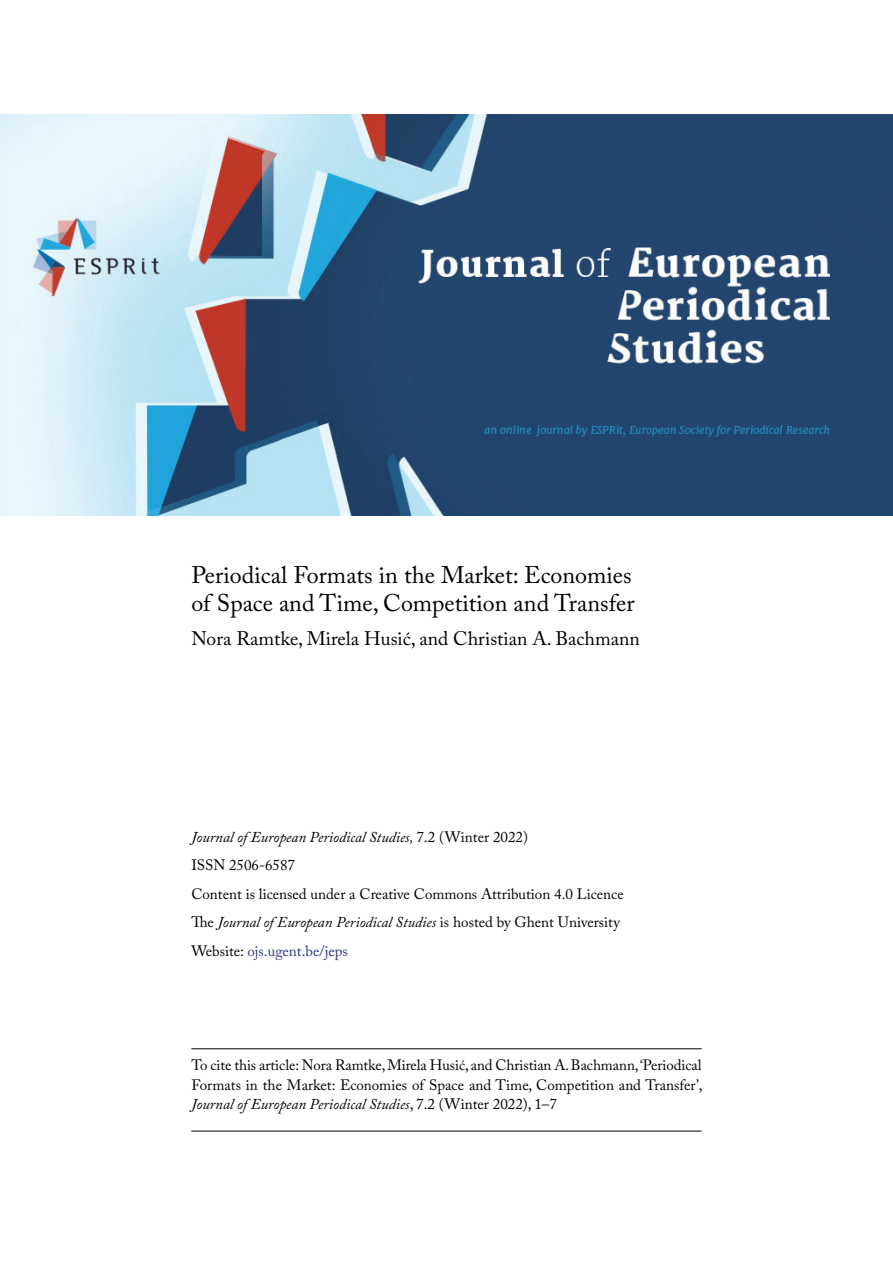
<style>
.page{position:relative;width:893px;height:1263px;background:#fff}
.page>*{position:absolute;margin:0;border:0;box-sizing:border-box;transform-origin:0 0}
.t1{font:24px/27.6px "Adobe Caslon Pro";color:#000}
.t2{font:19.5px "Adobe Caslon Pro";color:#000}
.t3{font:15px/28.5px "Adobe Caslon Pro";color:#000}
.s1{font-style:italic}
.s2{color:#283583}
</style>
<div class="page">
<img style="left:0;top:115px;width:893px;height:400px">
<hr style="left:191px;top:1048px;width:511px;height:1px;background:#000">
<hr style="left:191px;top:1131px;width:511px;height:1px;background:#000">
<h1 class="t1" style="left:191px;top:561px;width:445px">Periodical Formats in the Market: Economies of Space and Time, Competition and Transfer</h1>
<h2 class="t2" style="left:191px;top:627px;width:450px">Nora Ramtke, Mirela Husić, and Christian A. Bachmann</h2>
<p class="t3" style="left:191px;top:822px;width:434px"><span class="s1">Journal of European Periodical Studies,</span> 7.2 (Winter 2022)<br>ISSN 2506-6587<br>Content is licensed under a Creative Commons Attribution 4.0 Licence The <span class="s1">Journal of European Periodical Studies</span> is hosted by Ghent University Website: <span class="s2">ojs.ugent.be/jeps</span></p>
<p class="t3" style="left:191px;top:1055px;width:513px;line-height:19.5px;text-align:justify">To cite this article: Nora Ramtke, Mirela Husić, and Christian A. Bachmann, ‘Periodical Formats in the Market: Economies of Space and Time, Competition and Transfer’, <span class="s1">Journal of European Periodical Studies</span>, 7.2 (Winter 2022), 1–7</p>
</div>
